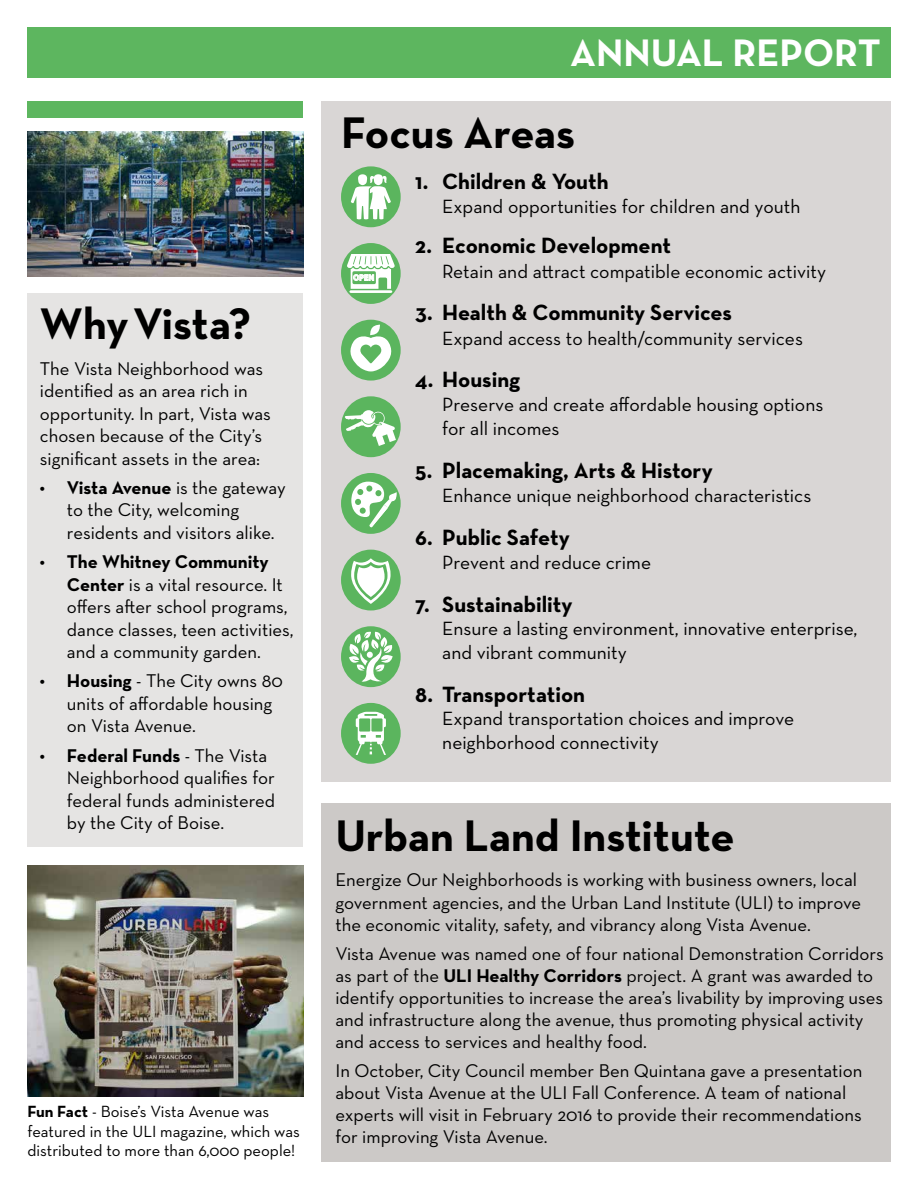
<style>
.page{position:relative;width:918px;height:1188px;background:#fff}
.page>*{position:absolute;margin:0;border:0;box-sizing:border-box;transform-origin:0 0}
.t1{font:700 45px "Neutraface Text";color:#000}
.t2{font:700 39px "Neutraface Text";color:#fff}
.t3{font:700 22.5px "Neutraface Text";color:#000}
.t4{font:19.5px/24.3px "Neutraface Text";color:#000}
.t5{font:18.75px/22.5px "Neutraface Text";color:#000}
.t6{font:16.5px/19.8px "Neutraface Text";color:#000}
.t7{font:700 8.55px "Myriad Pro";color:#fff}
.s1{font-weight:700}
</style>
<div class="page">
<div style="left:27px;top:27px;width:864px;height:51px;background:#5db65f"></div>
<div style="left:321px;top:803px;width:570px;height:358px;background:#ccc9c7"></div>
<img style="left:27px;top:866px;width:276px;height:230px">
<div style="left:27px;top:102px;width:276px;height:16px;background:#5db65f"></div>
<div style="left:321px;top:102px;width:569px;height:680px;background:#d9d6d5"></div>
<div style="left:341px;top:626px;width:60px;height:61px;background:#5bb55e;border-radius:50%"></div>
<svg style="left:346px;top:630px;width:48px;height:53px"></svg>
<div style="left:341px;top:473px;width:60px;height:61px;background:#5bb55e;border-radius:50%"></div>
<svg style="left:351px;top:482px;width:45px;height:46px"></svg>
<div style="left:341px;top:396px;width:60px;height:61px;background:#5bb55e;border-radius:50%"></div>
<svg style="left:345px;top:410px;width:51px;height:36px"></svg>
<div style="left:341px;top:320px;width:60px;height:61px;background:#5bb55e;border-radius:50%"></div>
<svg style="left:347px;top:325px;width:48px;height:46px"></svg>
<div style="left:341px;top:166px;width:60px;height:61px;background:#5bb55e;border-radius:50%"></div>
<svg style="left:351px;top:174px;width:40px;height:46px"></svg>
<div style="left:341px;top:703px;width:60px;height:61px;background:#5bb55e;border-radius:50%"></div>
<svg style="left:356px;top:712px;width:30px;height:43px"></svg>
<div style="left:341px;top:243px;width:60px;height:61px;background:#5bb55e;border-radius:50%"></div>
<hr style="left:349px;top:290px;width:43px;height:3px;background:#fff">
<svg style="left:347px;top:254px;width:48px;height:35px"></svg>
<div style="left:341px;top:550px;width:60px;height:61px;background:#5bb55e;border-radius:50%"></div>
<svg style="left:351px;top:558px;width:40px;height:46px"></svg>
<div style="left:27px;top:293px;width:276px;height:553px;background:#e5e4e3"></div>
<img style="left:27px;top:132px;width:276px;height:144px">
<h1 class="t1" style="left:40px;top:294px;width:213px">Why Vista?</h1>
<p class="t5" style="left:40px;top:357px;width:233px">The Vista Neighborhood was identified as an area rich in opportunity. In part, Vista was chosen because of the City’s significant assets in the area:</p>
<p class="t5" style="left:67px;top:476px;width:220px;text-indent:-27px"><span class="s1">• Vista Avenue</span> is the gateway to the City, welcoming residents and visitors alike.</p>
<p class="t5" style="left:67px;top:550px;width:228px;text-indent:-27px"><span class="s1">• The Whitney Community<br>Center</span> is a vital resource. It offers after school programs, dance classes, teen activities, and a community garden.</p>
<p class="t5" style="left:67px;top:669px;width:217px;text-indent:-27px"><span class="s1">• Housing</span> - The City owns 80 units of affordable housing on Vista Avenue.</p>
<p class="t5" style="left:67px;top:744px;width:210px;text-indent:-27px"><span class="s1">• Federal Funds</span> - The Vista<br>Neighborhood qualifies for federal funds administered by the City of Boise.</p>
<p class="t6" style="left:27px;top:1101px;width:274px"><span class="s1">Fun Fact</span> - Boise’s Vista Avenue was featured in the ULI magazine, which was distributed to more than 6,000 people!</p>
<h2 class="t2" style="left:570px;top:28px;width:312px">ANNUAL REPORT</h2>
<h1 class="t1" style="left:341px;top:104px;width:236px">Focus Areas</h1>
<p class="t3" style="left:415px;top:167px;width:195px">1. Children &amp; Youth</p>
<p class="t4" style="left:442px;top:194px;width:360px">Expand opportunities for children and youth</p>
<p class="t3" style="left:415px;top:231px;width:257px">2. Economic Development</p>
<p class="t4" style="left:442px;top:259px;width:385px">Retain and attract compatible economic activity</p>
<p class="t3" style="left:415px;top:298px;width:318px">3. Health &amp; Community Services</p>
<p class="t4" style="left:442px;top:326px;width:362px">Expand access to health/community services</p>
<p class="t3" style="left:415px;top:365px;width:106px">4. Housing</p>
<p class="t4" style="left:442px;top:392px;width:383px">Preserve and create affordable housing options for all incomes</p>
<p class="t3" style="left:415px;top:456px;width:299px">5. Placemaking, Arts &amp; History</p>
<p class="t4" style="left:442px;top:483px;width:371px">Enhance unique neighborhood characteristics</p>
<p class="t3" style="left:415px;top:523px;width:156px">6. Public Safety</p>
<p class="t4" style="left:442px;top:550px;width:210px">Prevent and reduce crime</p>
<p class="t3" style="left:415px;top:590px;width:159px">7. Sustainability</p>
<p class="t4" style="left:442px;top:616px;width:417px">Ensure a lasting environment, innovative enterprise, and vibrant community</p>
<p class="t3" style="left:415px;top:680px;width:171px">8. Transportation</p>
<p class="t4" style="left:442px;top:707px;width:353px;line-height:23.4px">Expand transportation choices and improve neighborhood connectivity</p>
<p class="t7" style="left:353px;top:272px;width:23px">OPEN</p>
<h1 class="t1" style="left:335px;top:807px;width:401px">Urban Land Institute</h1>
<p class="t5" style="left:335px;top:869px;width:527px">Energize Our Neighborhoods is working with business owners, local government agencies, and the Urban Land Institute (ULI) to improve the economic vitality, safety, and vibrancy along Vista Avenue.</p>
<p class="t5" style="left:335px;top:942px;width:550px">Vista Avenue was named one of four national Demonstration Corridors as part of the <span class="s1">ULI Healthy Corridors</span> project. A grant was awarded to identify opportunities to increase the area’s livability by improving uses and infrastructure along the avenue, thus promoting physical activity and access to services and healthy food.</p>
<p class="t5" style="left:335px;top:1059px;width:528px">In October, City Council member Ben Quintana gave a presentation about Vista Avenue at the ULI Fall Conference. A team of national experts will visit in February 2016 to provide their recommendations for improving Vista Avenue.</p>
</div>
